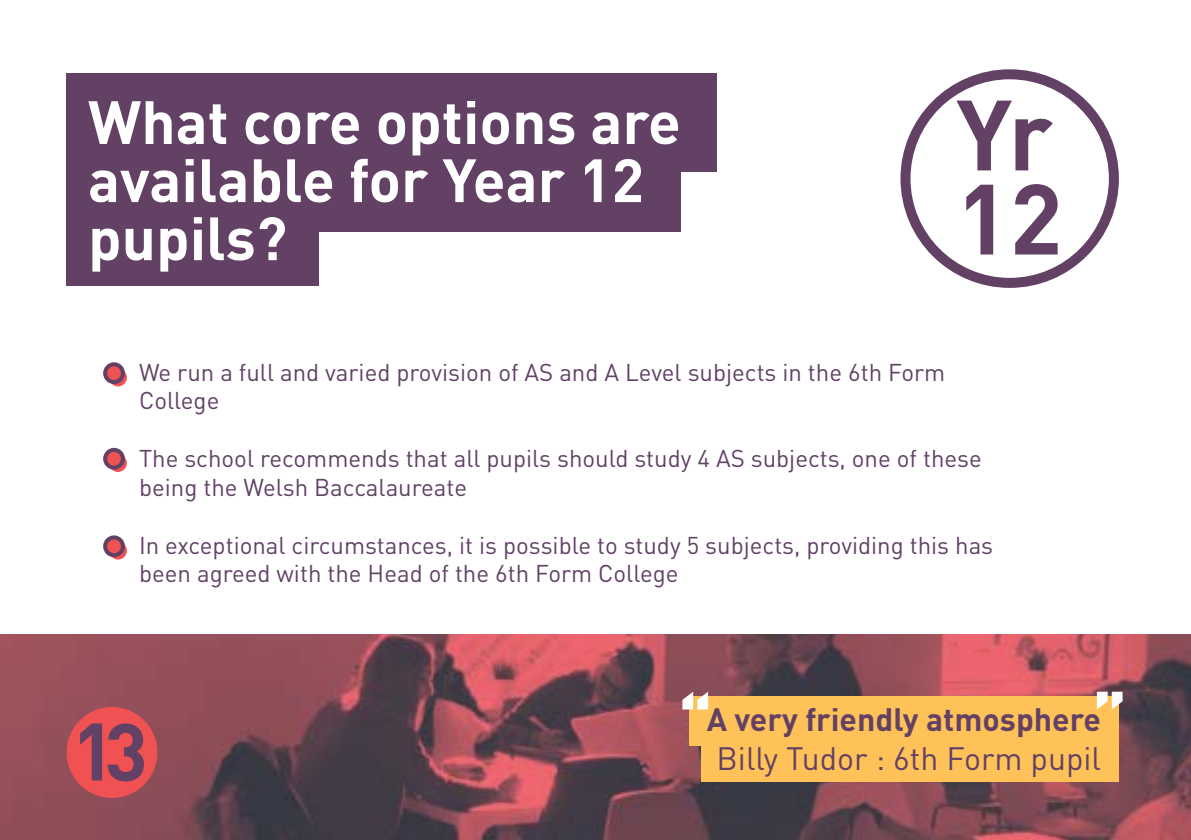
<style>
.page{position:relative;width:1191px;height:840px;background:#fff}
.page>*{position:absolute;margin:0;border:0;box-sizing:border-box;transform-origin:0 0}
.t1{font:700 98px/84px "DINOT";color:#624165}
.t2{font:700 60px/58px "DINOT";color:#fff}
.t3{font:700 32px "DINOT";color:#624165}
.t4{font:32px "DINOT";color:#624165}
.t5{font:24px/28.8px "DINOT";color:#614166}
</style>
<div class="page">
<img style="left:0;top:634px;width:1191px;height:205px">
<div style="left:66px;top:73px;width:651px;height:99px;background:#624165"></div>
<div style="left:66px;top:133px;width:615px;height:99px;background:#624165"></div>
<div style="left:66px;top:187px;width:253px;height:99px;background:#624165"></div>
<svg style="left:109px;top:368px;width:18px;height:18px"></svg>
<svg style="left:109px;top:454px;width:18px;height:17px"></svg>
<svg style="left:109px;top:541px;width:18px;height:18px"></svg>
<div style="left:105px;top:364px;width:18px;height:18px;background:#f05153;border-radius:50%"></div>
<div style="left:103px;top:362px;width:22px;height:22px;border:4px solid #624165;border-radius:50%"></div>
<div style="left:105px;top:449px;width:18px;height:18px;background:#f05153;border-radius:50%"></div>
<div style="left:103px;top:447px;width:22px;height:22px;border:4px solid #624165;border-radius:50%"></div>
<div style="left:105px;top:537px;width:18px;height:18px;background:#f05153;border-radius:50%"></div>
<div style="left:103px;top:535px;width:22px;height:22px;border:4px solid #624165;border-radius:50%"></div>
<div style="left:900px;top:69px;width:218px;height:219px;border:10px solid #624165;border-radius:50%"></div>
<div style="left:68px;top:707px;width:88px;height:89px;background:#f05153;border-radius:50%"></div>
<div style="left:67px;top:706px;width:90px;height:91px;border:2px solid #f05153;border-radius:50%"></div>
<svg style="left:80px;top:723px;width:22px;height:57px"></svg>
<svg style="left:108px;top:723px;width:36px;height:58px"></svg>
<div style="left:689px;top:696px;width:429px;height:50px;background:#ffc259"></div>
<div style="left:701px;top:731px;width:417px;height:50px;background:#ffc259"></div>
<svg style="left:1096px;top:691px;width:26px;height:18px"></svg>
<svg style="left:682px;top:691px;width:26px;height:18px"></svg>
<h2 class="t2" style="left:88px;top:91px;width:594px">What core options are available for Year 12 pupils?</h2>
<h1 class="t1" style="left:956px;top:90px;width:108px">Yr<br>12</h1>
<p class="t5" style="left:139px;top:357px;width:807px">We run a full and varied provision of AS and A Level subjects in the 6th Form<br>College</p>
<p class="t5" style="left:139px;top:443px;width:844px">The school recommends that all pupils should study 4 AS subjects, one of these being the Welsh Baccalaureate</p>
<p class="t5" style="left:139px;top:530px;width:855px">In exceptional circumstances, it is possible to study 5 subjects, providing this has been agreed with the Head of the 6th Form College</p>
<h3 class="t3" style="left:706px;top:698px;width:396px">A very friendly atmosphere</h3>
<h3 class="t4" style="left:716px;top:737px;width:386px">Billy Tudor : 6th Form pupil</h3>
</div>
